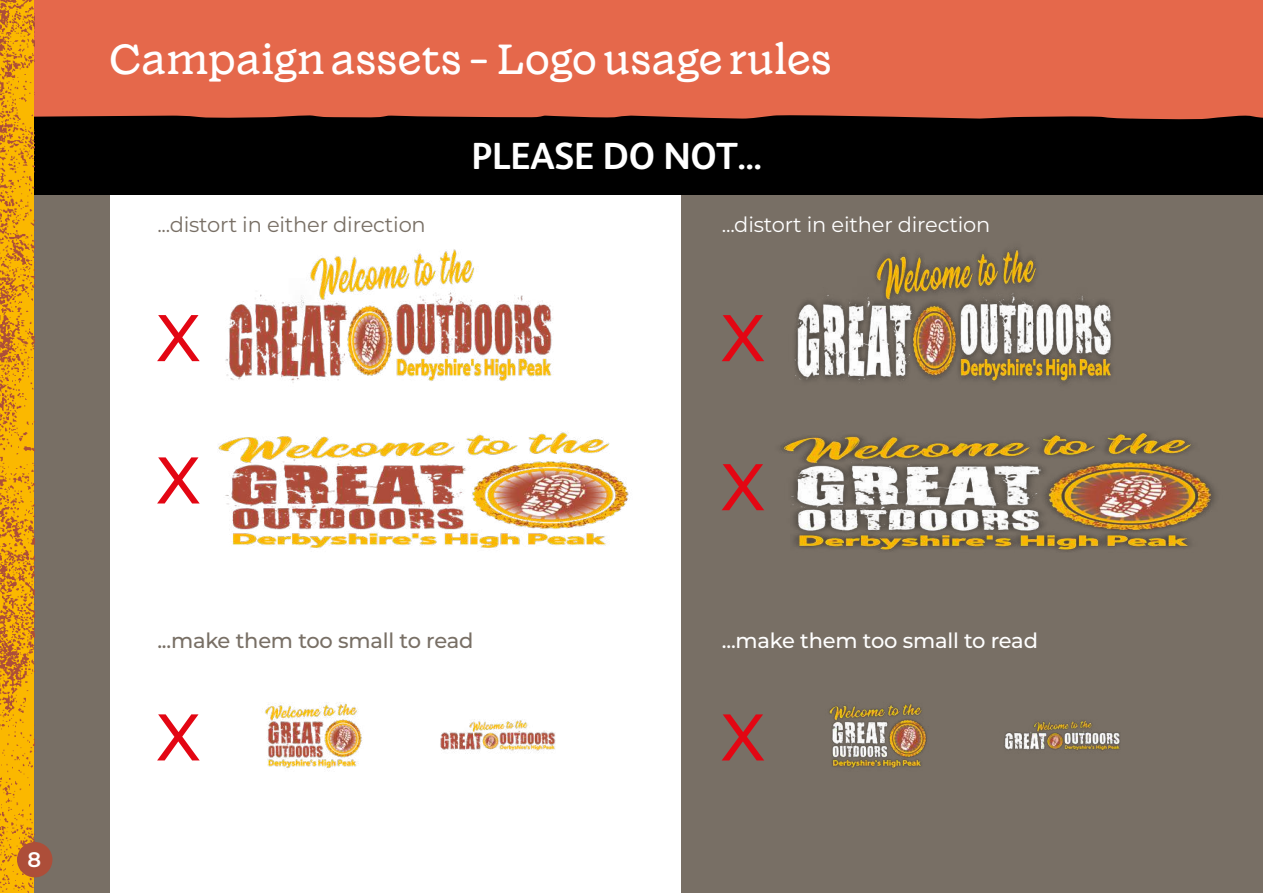
<style>
.page{position:relative;width:1263px;height:893px;background:#786f65}
.page>*{position:absolute;margin:0;border:0;box-sizing:border-box;transform-origin:0 0}
.t1{font:500 65.85px/142.4px "Montserrat";color:#e30613}
.t2{font:300 42px "Wonder";letter-spacing:-.01em;color:#fff}
.t3{font:700 37.8px "FS Albert";letter-spacing:-.01em;color:#fff}
.t4{font:21px "Montserrat";letter-spacing:-.01em;color:#786f65}
.t5{font:21px "Montserrat";letter-spacing:-.01em;color:#fff}
.t6{font:500 21px "Montserrat";letter-spacing:-.01em;color:#fff}
.t7{font:500 21px "Montserrat";letter-spacing:-.01em;color:#786f65}
.t8{font:600 21px "Montserrat";color:#fff}
</style>
<div class="page">
<div style="left:111px;top:101px;width:570px;height:792px;background:#fff"></div>
<div style="left:33px;top:84px;width:1230px;height:111px;background:#000"></div>
<div style="left:34px;top:0;width:1229px;height:120px;background:#e5684b"></div>
<img style="left:0;top:0;width:34px;height:893px">
<img style="left:1004px;top:720px;width:116px;height:31px">
<img style="left:829px;top:703px;width:98px;height:66px">
<img style="left:795px;top:249px;width:318px;height:134px">
<img style="left:780px;top:432px;width:435px;height:120px">
<img style="left:440px;top:719px;width:116px;height:35px">
<img style="left:265px;top:703px;width:97px;height:66px">
<img style="left:225px;top:249px;width:328px;height:134px">
<img style="left:218px;top:432px;width:411px;height:116px">
<div style="left:17px;top:842px;width:35px;height:35px;background:#ad4e39;border-radius:50%"></div>
<p class="t8" style="left:28px;top:844px;width:15px">8</p>
<p class="t2" style="left:108px;top:31px;width:726px">Campaign assets - Logo usage rules</p>
<p class="t3" style="left:472px;top:135px;width:292px">PLEASE DO NOT...</p>
<p class="t4" style="left:157px;top:210px;width:270px">...distort in either direction</p>
<p class="t5" style="left:722px;top:210px;width:270px">...distort in either direction</p>
<h1 class="t1" style="left:156px;top:264px;width:46px">X<br>X</h1>
<p class="t7" style="left:157px;top:626px;width:318px">...make them too small to read</p>
<h1 class="t1" style="left:156px;top:663px;width:46px">X</h1>
<h1 class="t1" style="left:721px;top:264px;width:46px">X</h1>
<h1 class="t1" style="left:721px;top:413px;width:46px">X</h1>
<p class="t6" style="left:722px;top:626px;width:318px">...make them too small to read</p>
<h1 class="t1" style="left:721px;top:663px;width:46px">X</h1>
</div>
